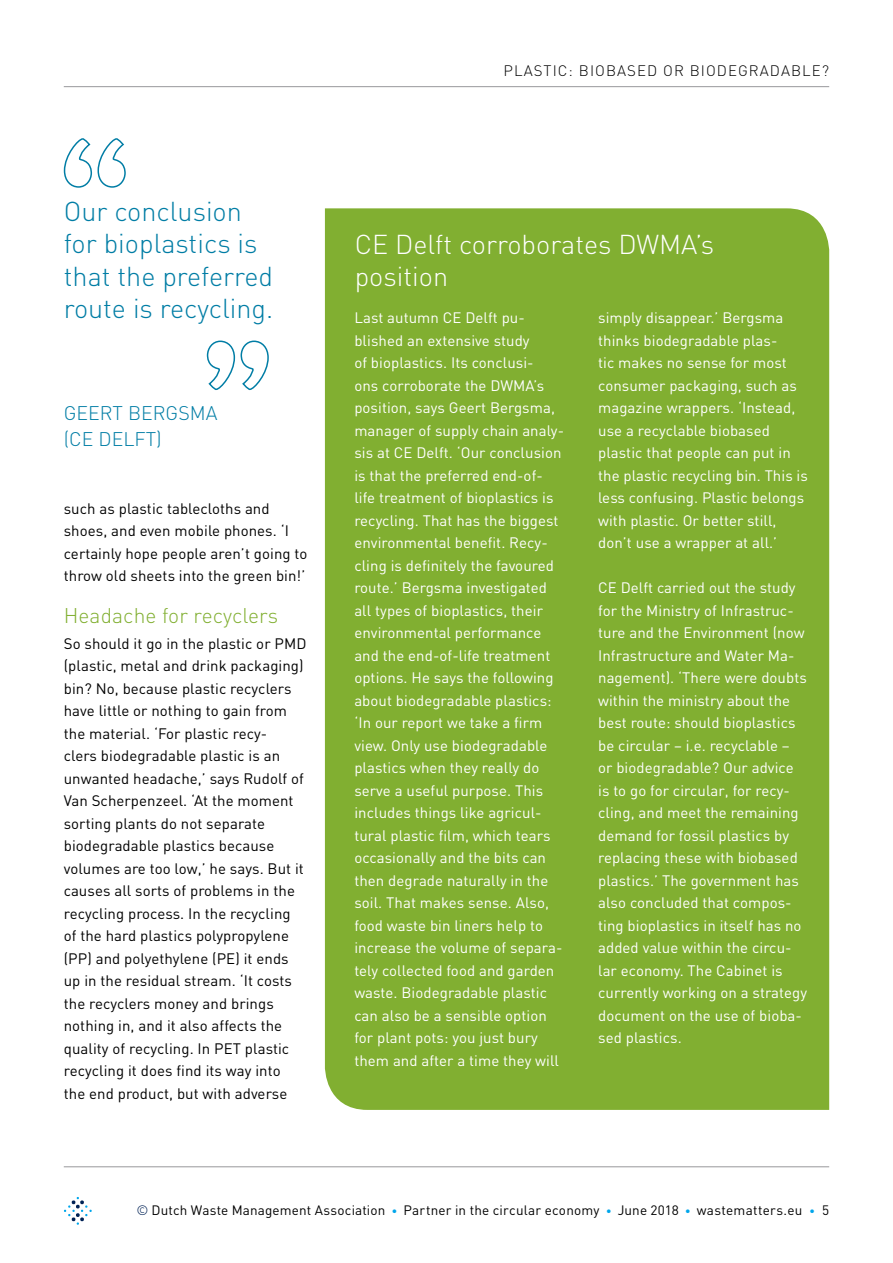
<style>
.page{position:relative;width:893px;height:1263px;background:#fff}
.page>*{position:absolute;margin:0;border:0;box-sizing:border-box;transform-origin:0 0}
.t1{font:300 27px/32.4px "DIN";color:#007da5}
.t2{font:300 27px/31.5px "DIN";color:#fff}
.t3{font:300 21px "DIN";letter-spacing:.005em;color:#81af31}
.t4{font:300 19.5px/25.5px "DIN";color:#007da5}
.t5{font:15px/22.5px "DIN";letter-spacing:.005em;color:#fff}
.t6{font:15px/22.5px "DIN";letter-spacing:.005em;color:#000}
.t7{font:300 15px "DIN";letter-spacing:.07em;color:#000}
.t8{font:13.5px "DIN";letter-spacing:.015em;color:#000}
.s1{font-weight:300;color:#025}
.s2{font-weight:300;font-size:11.25px;color:#00a6eb}
</style>
<div class="page">
<hr style="left:64px;top:1166px;width:765px;height:1px;background:#98989c">
<svg style="left:64px;top:1197px;width:28px;height:28px"></svg>
<hr style="left:64px;top:86px;width:765px;height:1px;background:#98989c">
<div style="left:325px;top:208px;width:504px;height:902px;background:#81af31"></div>
<svg style="left:63px;top:138px;width:63px;height:50px"></svg>
<svg style="left:206px;top:340px;width:63px;height:51px"></svg>
<p class="t7" style="left:503px;top:61px;width:327px">PLASTIC: BIOBASED OR BIODEGRADABLE?</p>
<h1 class="t1" style="left:64px;top:195px;width:211px">Our conclusion for bioplastics is that the preferred route is recycling.</h1>
<h3 class="t4" style="left:64px;top:400px;width:155px">GEERT BERGSMA (CE DELFT)</h3>
<p class="t6" style="left:64px;top:497px;width:245px">such as plastic tablecloths and shoes, and even mobile phones. ‘I certainly hope people aren’t going to throw old sheets into the green bin!’</p>
<h2 class="t3" style="left:64px;top:603px;width:216px">Headache for recyclers</h2>
<p class="t6" style="left:64px;top:632px;width:244px">So should it go in the plastic or PMD (plastic, metal and drink packaging) bin? No, because plastic recyclers have little or nothing to gain from the material. ‘For plastic recy-<br>clers biodegradable plastic is an unwanted headache,’ says Rudolf of Van Scherpenzeel. ‘At the moment sorting plants do not separate biodegradable plastics because volumes are too low,’ he says. But it causes all sorts of problems in the recycling process. In the recycling of the hard plastics polypropylene (PP) and polyethylene (PE) it ends up in the residual stream. ‘It costs the recyclers money and brings nothing in, and it also affects the quality of recycling. In PET plastic recycling it does find its way into<br>the end product, but with adverse</p>
<h1 class="t2" style="left:355px;top:228px;width:361px">CE Delft corroborates DWMA’s position</h1>
<p class="t5" style="left:354px;top:306px;width:211px">Last autumn CE Delft pu&shy;blished an extensive study<br>of bioplastics. Its conclusi-<br>ons corroborate the DWMA’s position, says Geert Bergsma, manager of supply chain analy&shy;sis at CE Delft. ‘Our conclusion is that the preferred end-of&shy;life treatment of bioplastics is recycling. That has the biggest environmental benefit. Recy&shy;cling is definitely the favoured route.’ Bergsma investigated all types of bioplastics, their environmental performance and the end-of-life treatment options. He says the following about biodegradable plastics: ‘In our report we take a firm view. Only use biodegradable plastics when they really do serve a useful purpose. This includes things like agricul&shy;tural plastic film, which tears occasionally and the bits can then degrade naturally in the soil. That makes sense. Also, food waste bin liners help to increase the volume of separa&shy;tely collected food and garden waste. Biodegradable plastic can also be a sensible option for plant pots: you just bury them and after a time they will</p>
<p class="t5" style="left:598px;top:306px;width:211px">simply disappear.’ Bergsma thinks biodegradable plas-<br>tic makes no sense for most consumer packaging, such as magazine wrappers. ‘Instead, use a recyclable biobased plastic that people can put in the plastic recycling bin. This is less confusing. Plastic belongs with plastic. Or better still, don’t use a wrapper at all.’</p>
<p class="t5" style="left:598px;top:576px;width:210px">CE Delft carried out the study for the Ministry of Infrastruc&shy;ture and the Environment (now<br>Infrastructure and Water Ma&shy;nagement). ‘There were doubts within the ministry about the best route: should bioplastics be circular – i.e. recyclable – or biodegradable? Our advice is to go for circular, for recy&shy;cling, and meet the remaining demand for fossil plastics by replacing these with biobased plastics.’ The government has also concluded that compos&shy;ting bioplastics in itself has no added value within the circu&shy;lar economy. The Cabinet is currently working on a strategy document on the use of bioba&shy;sed plastics.</p>
<p class="t8" style="left:137px;top:1202px;width:694px"><span class="s1">©</span> Dutch Waste Management Association <span class="s2">•</span> Partner in the circular economy <span class="s2">•</span> June 2018 <span class="s2">•</span> wastematters.eu <span class="s2">•</span> 5</p>
</div>
